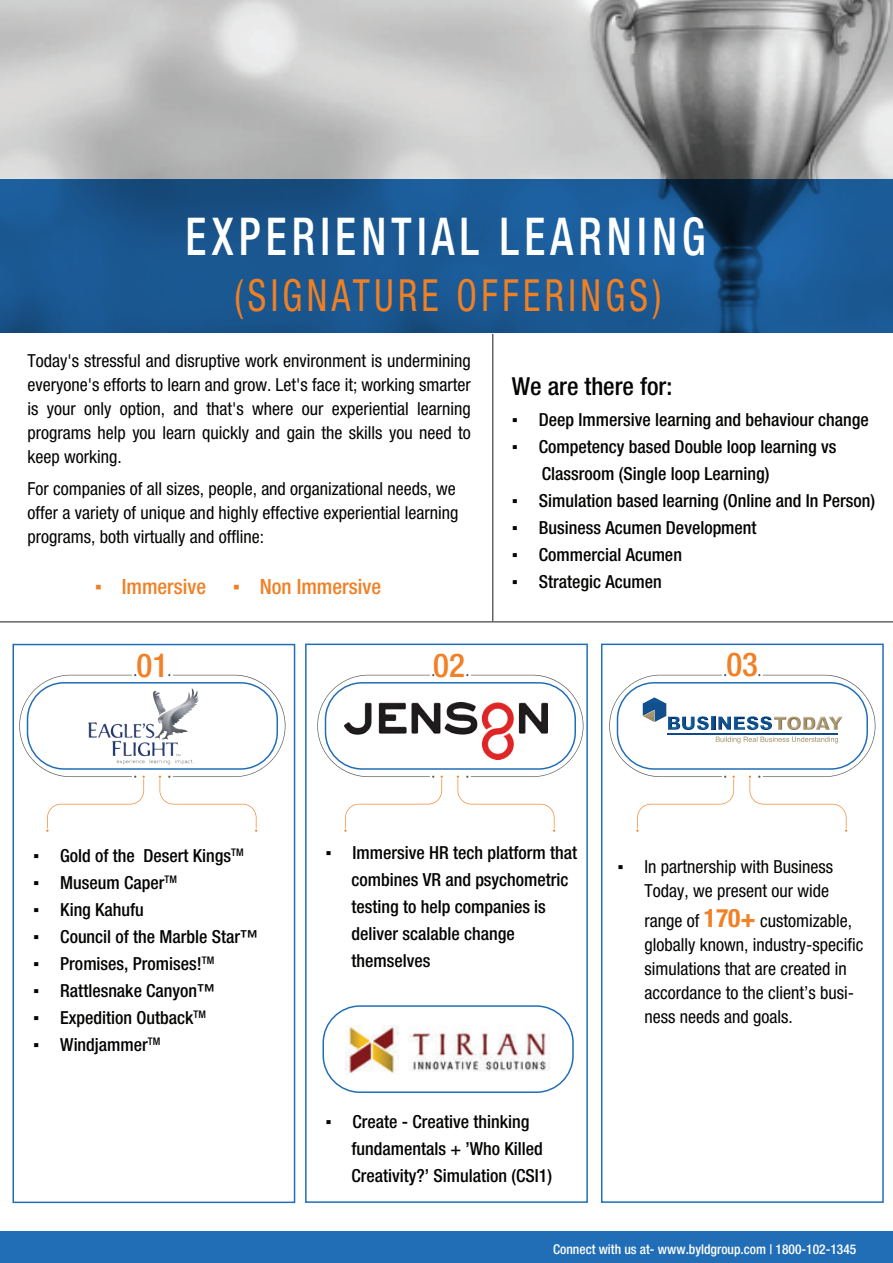
<style>
.page{position:relative;width:893px;height:1263px;background:#fff}
.page>*{position:absolute;margin:0;border:0;box-sizing:border-box;transform-origin:0 0}
.t1{font:500 condensed 52.2px "Helvetica Neue LT Pro";letter-spacing:.12em;color:#fff;scale:.83 1}
.t2{font:condensed 44.4px "Helvetica Neue LT Pro";letter-spacing:.12em;color:#ef8023;scale:.83 1}
.t3{font:500 condensed 33px "Helvetica Neue LT Pro";color:#f18026}
.t4{font:500 condensed 24.9px "Helvetica Neue LT Pro";color:#040503}
.t5{font:500 condensed 21px "Helvetica Neue LT Pro";color:#f18024}
.t6{font:condensed 18px/24px "Helvetica Neue LT Pro";color:#040503}
.t7{font:500 condensed 18px/27px "Helvetica Neue LT Pro";color:#040503}
.t8{font:500 condensed 13.5px "Helvetica Neue LT Pro";color:#fff}
.s1{font-family:"Times New Roman";font-weight:400;font-stretch:normal}
.s2{font-family:"Times New Roman";font-stretch:normal}
.s3{font-weight:700;font-size:25.5px;color:#f18026}
</style>
<div class="page">
<hr style="left:492px;top:334px;width:1px;height:288px;background:#636565">
<div style="left:12px;top:644px;width:283px;height:559px;border:2px solid #216eb7"></div>
<div style="left:0;top:1232px;width:893px;height:31px;background:#216eb7"></div>
<img style="left:0;top:0;width:893px;height:179px">
<svg style="left:0;top:179px;width:893px;height:154px;background:#19558e"></svg>
<svg style="left:19px;top:674px;width:126px;height:158px"></svg>
<svg style="left:159px;top:674px;width:127px;height:158px"></svg>
<svg style="left:317px;top:674px;width:126px;height:158px"></svg>
<svg style="left:457px;top:674px;width:127px;height:158px"></svg>
<img style="left:86px;top:686px;width:116px;height:79px">
<img style="left:344px;top:702px;width:204px;height:58px">
<div style="left:322px;top:1005px;width:252px;height:88px;border:2px solid #216eb7;border-radius:37px"></div>
<img style="left:345px;top:1026px;width:205px;height:48px">
<div style="left:305px;top:643px;width:283px;height:560px;border:2px solid #216eb7"></div>
<div style="left:601px;top:643px;width:283px;height:560px;border:2px solid #216eb7"></div>
<svg style="left:609px;top:674px;width:267px;height:158px"></svg>
<hr style="left:0;top:621px;width:893px;height:1px;background:#636565">
<h1 class="t1" style="left:186px;top:206px;width:628px">EXPERIENTIAL LEARNING</h1>
<h2 class="t2" style="left:234px;top:270px;width:516px">(SIGNATURE OFFERINGS)</h2>
<p class="t6" style="left:27px;top:348px;width:445px;text-align:justify">Today's stressful and disruptive work environment is undermining everyone's efforts to learn and grow. Let's face it; working smarter is your only option, and that's where our experiential learning programs help you learn quickly and gain the skills you need to keep working.</p>
<p class="t6" style="left:28px;top:477px;width:432px">For companies of all sizes, people, and organizational needs, we offer a variety of unique and highly effective experiential learning programs, both virtually and offline:</p>
<p class="t5" style="left:95px;top:574px;width:113px"><span class="s1">▪</span> Immersive</p>
<p class="t5" style="left:233px;top:574px;width:150px"><span class="s1">▪</span> Non Immersive</p>
<h3 class="t4" style="left:512px;top:371px;width:162px">We are there for:</h3>
<p class="t7" style="left:512px;top:405px;width:359px"><span class="s1">▪</span> Deep Immersive learning and behaviour change</p>
<p class="t7" style="left:542px;top:432px;width:296px;text-indent:-30px"><span class="s1">▪</span> Competency based Double loop learning vs<br>Classroom (Single loop Learning)</p>
<p class="t7" style="left:512px;top:486px;width:365px"><span class="s1">▪</span> Simulation based learning (Online and In Person)</p>
<p class="t7" style="left:512px;top:513px;width:246px"><span class="s1">▪</span> Business Acumen Development</p>
<p class="t7" style="left:512px;top:540px;width:172px"><span class="s1">▪</span> Commercial Acumen</p>
<p class="t7" style="left:512px;top:567px;width:151px"><span class="s1">▪</span> Strategic Acumen</p>
<h3 class="t3" style="left:137px;top:645px;width:33px">01</h3>
<h3 class="t3" style="left:433px;top:645px;width:33px">02</h3>
<h3 class="t3" style="left:726px;top:645px;width:33px">03</h3>
<p class="t7" style="left:33px;top:842px;width:212px"><span class="s1">▪</span> Gold of the Desert Kings<sup>TM</sup></p>
<p class="t7" style="left:33px;top:869px;width:145px"><span class="s1">▪</span> Museum Caper<sup>TM</sup></p>
<p class="t7" style="left:33px;top:896px;width:112px"><span class="s1">▪</span> King Kahufu</p>
<p class="t7" style="left:33px;top:923px;width:226px"><span class="s1">▪</span> Council of the Marble Star™</p>
<p class="t7" style="left:33px;top:950px;width:183px"><span class="s1">▪</span> Promises, Promises!<sup>TM</sup></p>
<p class="t7" style="left:33px;top:977px;width:183px"><span class="s1">▪</span> Rattlesnake Canyon™</p>
<p class="t7" style="left:33px;top:1004px;width:174px"><span class="s1">▪</span> Expedition Outback<sup>TM</sup></p>
<p class="t7" style="left:33px;top:1031px;width:129px"><span class="s1">▪</span> Windjammer<sup>TM</sup></p>
<p class="t7" style="left:351px;top:839px;width:227px;text-indent:-26px"><span class="s1">▪</span> Immersive HR tech platform that combines VR and psychometric testing to help companies is deliver scalable change themselves</p>
<p class="t7" style="left:351px;top:1108px;width:202px;text-indent:-26px"><span class="s1">▪</span> Create - Creative thinking fundamentals + ’Who Killed<br>Creativity?’ Simulation (CSI1)</p>
<p class="t6" style="left:617px;top:854px;width:217px;text-align:right"><span class="s2">▪</span> In partnership with Business<br>Today, we present our wide</p>
<p class="t6" style="left:644px;top:909px;width:220px">range of <span class="s3">170+</span> customizable, globally known, industry-specific simulations that are created in accordance to the client’s busi&shy;ness needs and goals.</p>
<p class="t8" style="left:553px;top:1241px;width:305px">Connect with us at- www.byldgroup.com | 1800-102-1345</p>
</div>
